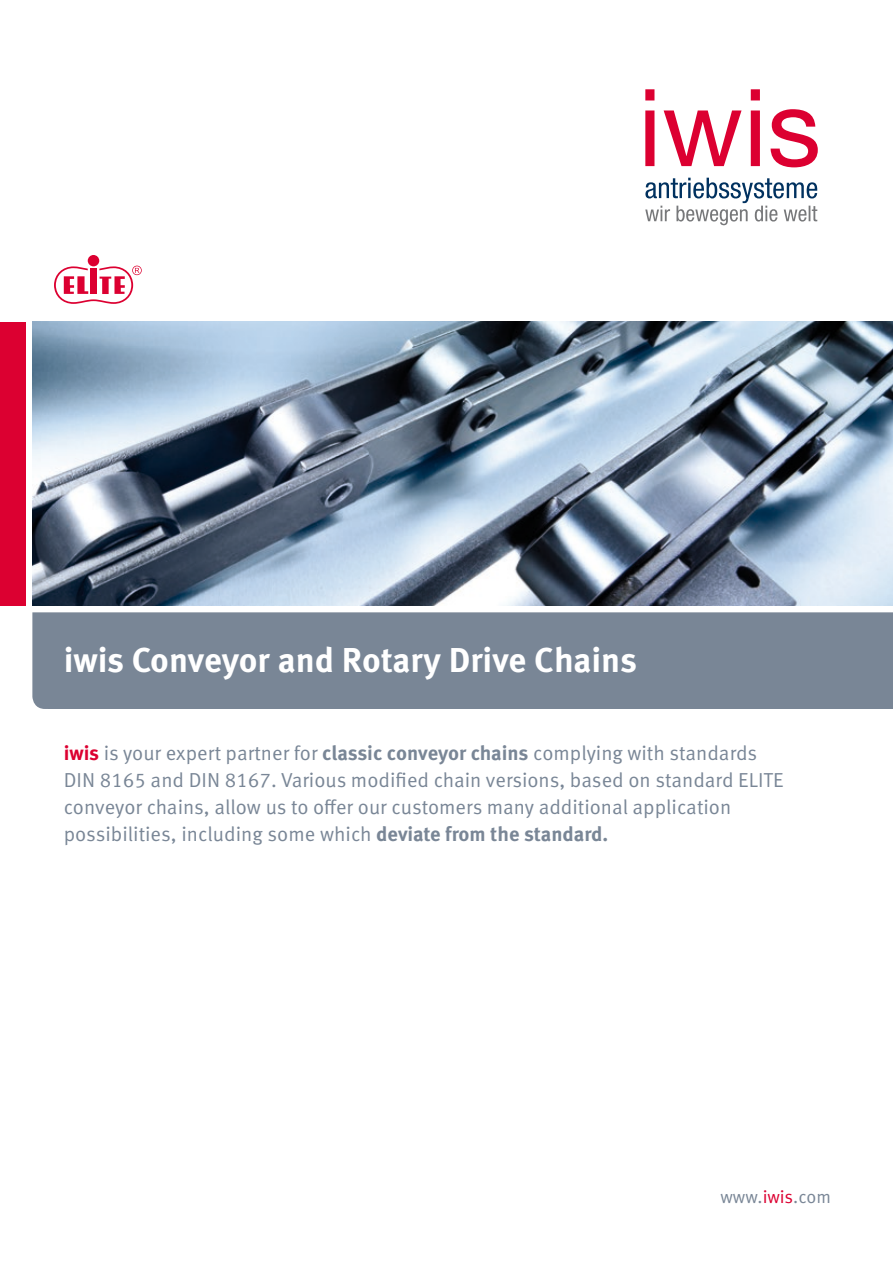
<style>
.page{position:relative;width:893px;height:1263px;background:#fff}
.page>*{position:absolute;margin:0;border:0;box-sizing:border-box;transform-origin:0 0}
.t1{font:700 34.5px "Meta OT";color:#fff}
.t2{font:20.25px/27px "Meta OT";color:#798696}
.t3{font:18px "Meta OT";color:#798696}
.s1{font-weight:700;color:#dc0031}
.s2{font-weight:700}
.s3{color:#dc0031}
</style>
<div class="page">
<svg style="left:645px;top:178px;width:172px;height:47px"></svg>
<svg style="left:645px;top:89px;width:173px;height:78px"></svg>
<div style="left:0;top:322px;width:26px;height:283px;background:#dc0031"></div>
<img style="left:32px;top:322px;width:861px;height:283px">
<div style="left:88px;top:255px;width:11px;height:11px;background:#dc0031;border-radius:50%"></div>
<svg style="left:54px;top:266px;width:88px;height:38px"></svg>
<div style="left:32px;top:612px;width:861px;height:97px;background:#798696"></div>
<h1 class="t1" style="left:64px;top:638px;width:575px">iwis Conveyor and Rotary Drive Chains</h1>
<p class="t2" style="left:64px;top:739px;width:721px"><span class="s1">iwis</span> is your expert partner for <span class="s2">classic conveyor chains</span> complying with standards DIN 8165 and DIN 8167. Various modified chain versions, based on standard ELITE conveyor chains, allow us to offer our customers many additional application possibilities, including some which <span class="s2">deviate from the standard.</span></p>
<p class="t3" style="left:720px;top:1186px;width:112px">www.<span class="s3">iwis</span>.com</p>
</div>
